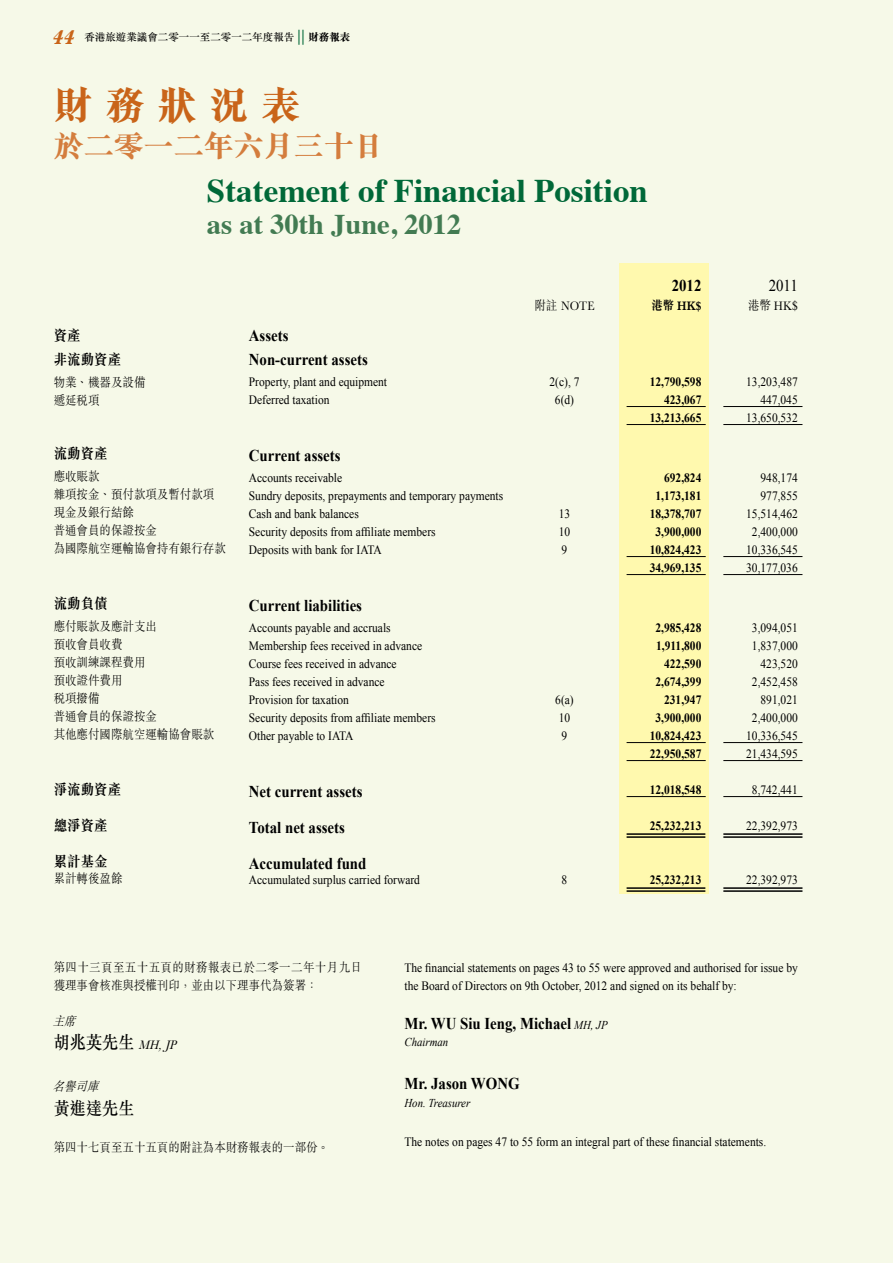
<style>
.page{position:relative;width:893px;height:1263px;background:#f6f9e8}
.page>*{position:absolute;margin:0;border:0;box-sizing:border-box;transform-origin:0 0}
.t1{font:800 39px "M Sung HK";color:#c96419}
.t2{font:700 33px "Times";color:#006838}
.t3{font:800 30px "M Sung HK";color:#d47d3d}
.t4{font:700 28.5px "Times";color:#427b52}
.t5{font:500 18px "M Sung HK";color:#000;scale:.9 1}
.t6{font:700 16.5px/36px "Times New Roman";color:#000;scale:.9 1}
.t7{font:16.5px "Times New Roman";color:#000;scale:.9 1}
.t8{font:700 15px/24px "M Sung HK";color:#000;scale:.9 1}
.t9{font:12.75px/18px "Times New Roman";color:#000;scale:.9 1}
.t10{font:700 12.75px/18px "Times New Roman";color:#000;text-align:right;scale:.9 1}
.t11{font:300 12.75px/18px "M Sung HK";color:#000;scale:.9 1}
.t12{font:300 12.75px/18px "M Sung HK";letter-spacing:.035em;color:#000;scale:.9 1}
.t13{font:italic 300 12.75px "M Sung HK";color:#000;scale:.9 1}
.t14{font:700 12.75px "M Sung HK";color:#000;scale:.9 1}
.t15{font:italic 12px "Times New Roman";color:#000;scale:.9 1}
.t16{font:500 10.5px "M Sung HK";color:#000}
.s1{font-family:"Baskerville";font-weight:700;font-style:italic;font-size:21px;color:#c96419}
.s2{font-size:15px;color:#006838}
.s3{font-weight:800}
.s4{font-family:"Times";font-weight:400}
.s5{font-weight:300;font-style:italic;font-size:12.75px}
.s6{font-weight:400;font-style:italic;font-size:12px}
</style>
<div class="page">
<div style="left:619px;top:264px;width:89px;height:630px;background:#fff9ae"></div>
<hr style="left:627px;top:406px;width:79px;height:1px;background:#000">
<hr style="left:627px;top:424px;width:79px;height:1px;background:#000">
<hr style="left:627px;top:556px;width:79px;height:1px;background:#000">
<hr style="left:627px;top:574px;width:79px;height:1px;background:#000">
<hr style="left:723px;top:406px;width:79px;height:1px;background:#000">
<hr style="left:723px;top:424px;width:79px;height:1px;background:#000">
<hr style="left:723px;top:556px;width:79px;height:1px;background:#000">
<hr style="left:723px;top:574px;width:79px;height:1px;background:#000">
<hr style="left:723px;top:742px;width:79px;height:1px;background:#000">
<hr style="left:723px;top:760px;width:79px;height:1px;background:#000">
<hr style="left:723px;top:796px;width:79px;height:1px;background:#000">
<hr style="left:723px;top:833px;width:79px;height:2px;background:#000">
<hr style="left:723px;top:836px;width:79px;height:2px;background:#000">
<hr style="left:723px;top:887px;width:79px;height:2px;background:#000">
<hr style="left:723px;top:890px;width:79px;height:2px;background:#000">
<hr style="left:627px;top:742px;width:79px;height:1px;background:#000">
<hr style="left:627px;top:760px;width:79px;height:1px;background:#000">
<hr style="left:627px;top:796px;width:79px;height:1px;background:#000">
<hr style="left:627px;top:833px;width:78px;height:2px;background:#000">
<hr style="left:627px;top:836px;width:78px;height:2px;background:#000">
<hr style="left:627px;top:887px;width:78px;height:2px;background:#000">
<hr style="left:627px;top:890px;width:78px;height:2px;background:#000">
<p class="t16" style="left:52px;top:30px;width:300px"><span class="s1">44</span> 香港旅遊業議會二零一一至二零一二年度報告 <span class="s2">||</span> <span class="s3">財務報表</span></p>
<h1 class="t1" style="left:54px;top:78px;width:248px">財 務 狀 況 表</h1>
<h3 class="t3" style="left:54px;top:125px;width:331px">於二零一二年六月三十日</h3>
<h2 class="t2" style="left:207px;top:159px;width:442px">Statement of Financial Position</h2>
<h3 class="t4" style="left:207px;top:197px;width:256px">as at 30th June, 2012</h3>
<p class="t8" style="left:54px;top:322px;width:76px">資產<br>非流動資產</p>
<p class="t11" style="left:54px;top:372px;width:104px">物業、機器及設備遞延稅項</p>
<p class="t8" style="left:54px;top:441px;width:61px">流動資產</p>
<p class="t11" style="left:54px;top:467px;width:193px">應收賬款<br>雜項按金、預付款項及暫付款項現金及銀行結餘<br>普通會員的保證按金<br>為國際航空運輸協會持有銀行存款</p>
<p class="t8" style="left:54px;top:591px;width:61px">流動負債</p>
<p class="t11" style="left:54px;top:617px;width:180px">應付賬款及應計支出<br>預收會員收費<br>預收訓練課程費用<br>預收證件費用<br>稅項撥備<br>普通會員的保證按金<br>其他應付國際航空運輸協會賬款</p>
<p class="t8" style="left:54px;top:777px;width:76px">淨流動資產</p>
<p class="t8" style="left:54px;top:813px;width:61px">總淨資產</p>
<p class="t8" style="left:54px;top:849px;width:61px">累計基金</p>
<p class="t11" style="left:54px;top:869px;width:78px">累計轉後盈餘</p>
<p class="t6" style="left:249px;top:323px;width:134px;line-height:24px">Assets<br>Non-current assets</p>
<p class="t9" style="left:249px;top:372px;width:155px">Property, plant and equipment<br>Deferred taxation</p>
<p class="t6" style="left:249px;top:437px;width:103px">Current assets</p>
<p class="t9" style="left:249px;top:468px;width:284px">Accounts receivable<br>Sundry deposits, prepayments and temporary payments Cash and bank balances<br>Security deposits from affiliate members<br>Deposits with bank for IATA</p>
<p class="t6" style="left:249px;top:587px;width:127px">Current liabilities</p>
<p class="t9" style="left:249px;top:618px;width:209px">Accounts payable and accruals<br>Membership fees received in advance<br>Course fees received in advance<br>Pass fees received in advance<br>Provision for taxation<br>Security deposits from affiliate members<br>Other payable to IATA</p>
<p class="t6" style="left:249px;top:773px;width:132px">Net current assets<br>Total net assets<br>Accumulated fund</p>
<p class="t9" style="left:249px;top:870px;width:192px">Accumulated surplus carried forward</p>
<p class="t11" style="left:534px;top:296px;width:68px">附註 NOTE</p>
<p class="t9" style="left:549px;top:372px;width:35px;text-align:center">2(c), 7<br>6(d)</p>
<p class="t9" style="left:559px;top:504px;width:14px;text-align:justify">13<br>10<br>9</p>
<p class="t9" style="left:555px;top:690px;width:22px">6(a)<br>10<br>9</p>
<p class="t9" style="left:562px;top:870px;width:8px">8</p>
<p class="t6" style="left:672px;top:267px;width:35px">2012</p>
<p class="t14" style="left:651px;top:296px;width:57px">港幣 HK$</p>
<p class="t10" style="left:650px;top:372px;width:59px">12,790,598<br>423,067<br>13,213,665</p>
<p class="t10" style="left:650px;top:468px;width:59px">692,824<br>1,173,181<br>18,378,707<br>3,900,000<br>10,824,423<br>34,969,135</p>
<p class="t10" style="left:650px;top:618px;width:59px">2,985,428<br>1,911,800<br>422,590<br>2,674,399<br>231,947<br>3,900,000<br>10,824,423<br>22,950,587</p>
<p class="t10" style="left:650px;top:780px;width:59px">12,018,548</p>
<p class="t10" style="left:650px;top:816px;width:59px">25,232,213</p>
<p class="t10" style="left:650px;top:870px;width:59px">25,232,213</p>
<p class="t7" style="left:769px;top:275px;width:34px">2011</p>
<p class="t11" style="left:748px;top:296px;width:57px">港幣 HK<span class="s4">$</span></p>
<p class="t9" style="left:746px;top:372px;width:59px;text-align:right">13,203,487<br>447,045<br>13,650,532</p>
<p class="t9" style="left:746px;top:468px;width:59px;text-align:right">948,174<br>977,855<br>15,514,462<br>2,400,000<br>10,336,545<br>30,177,036</p>
<p class="t9" style="left:746px;top:618px;width:59px;text-align:right">3,094,051<br>1,837,000<br>423,520<br>2,452,458<br>891,021<br>2,400,000<br>10,336,545<br>21,434,595</p>
<p class="t9" style="left:752px;top:780px;width:52px">8,742,441</p>
<p class="t9" style="left:746px;top:816px;width:59px">22,392,973</p>
<p class="t9" style="left:746px;top:870px;width:59px">22,392,973</p>
<p class="t12" style="left:54px;top:958px;width:344px">第四十三頁至五十五頁的財務報表已於二零一二年十月九日獲理事會核准與授權刊印，並由以下理事代為簽署：</p>
<p class="t13" style="left:52px;top:1013px;width:32px">主席</p>
<h3 class="t5" style="left:54px;top:1030px;width:142px">胡兆英先生 <span class="s5">MH,JP</span></h3>
<p class="t13" style="left:52px;top:1077px;width:57px">名譽司庫</p>
<h3 class="t5" style="left:54px;top:1096px;width:91px">黃進達先生</h3>
<p class="t11" style="left:54px;top:1138px;width:308px">第四十七頁至五十五頁的附註為本財務報表的一部份。</p>
<p class="t9" style="left:404px;top:958px;width:439px">The financial statements on pages 43 to 55 were approved and authorised for issue by the Board of Directors on 9th October, 2012 and signed on its behalf by:</p>
<p class="t6" style="left:404px;top:1005px;width:227px">Mr. WU Siu Ieng, Michael <span class="s6">MH, JP</span></p>
<p class="t15" style="left:404px;top:1034px;width:50px">Chairman</p>
<p class="t6" style="left:404px;top:1065px;width:129px">Mr. Jason WONG</p>
<p class="t15" style="left:404px;top:1094px;width:75px">Hon. Treasurer</p>
<p class="t9" style="left:404px;top:1132px;width:403px">The notes on pages 47 to 55 form an integral part of these financial statements.</p>
</div>
